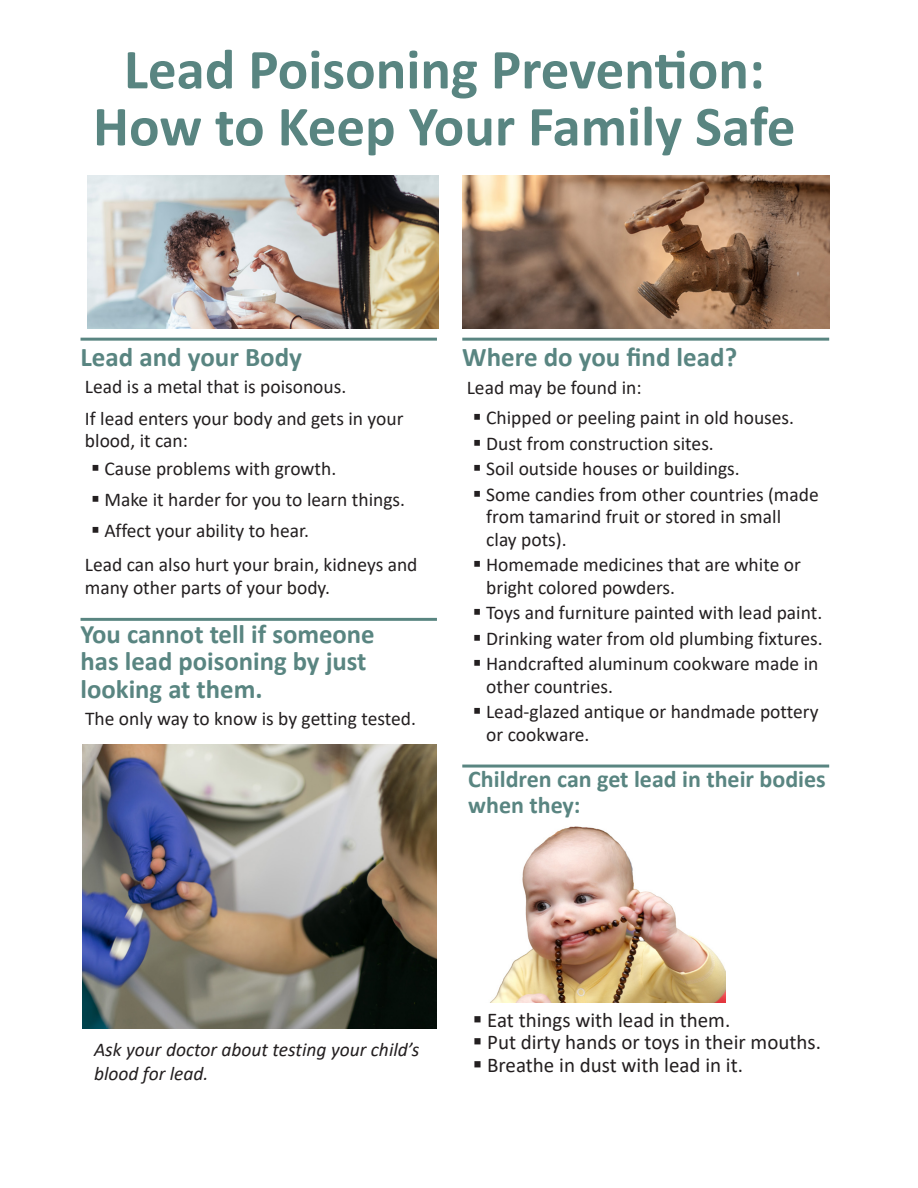
<style>
.page{position:relative;width:918px;height:1188px;background:#fff}
.page>*{position:absolute;margin:0;border:0;box-sizing:border-box;transform-origin:0 0}
.Headline{font:700 57px "Calibri";color:#598581}
.Subhead{font:700 27px "Calibri";color:#598581}
.Subhead-2{font:700 26.7px/27.6px "Calibri";color:#598581}
.Subhead-3{font:700 24px/25.5px "Calibri";color:#598581}
.t1{font:21px "Calibri";color:#231f20}
.t2{font:19.5px/22.5px "Calibri";color:#231f20}
.t3{font:italic 19.5px/23.4px "Calibri";color:#231f20}
</style>
<div class="page">
<hr style="left:81px;top:338px;width:356px;height:3px;background:#598581">
<hr style="left:81px;top:618px;width:356px;height:3px;background:#598581">
<hr style="left:462px;top:338px;width:367px;height:3px;background:#598581">
<hr style="left:462px;top:765px;width:367px;height:3px;background:#598581">
<img style="left:490px;top:826px;width:236px;height:177px">
<img style="left:462px;top:175px;width:367px;height:154px">
<img style="left:87px;top:175px;width:351px;height:154px">
<img style="left:82px;top:745px;width:355px;height:284px">
<p class="Headline" style="left:124px;top:29px;width:642px">Lead Poisoning Prevention:</p>
<p class="Headline" style="left:93px;top:86px;width:704px">How to Keep Your Family Safe</p>
<p class="Subhead" style="left:81px;top:338px;width:223px">Lead and your Body</p>
<p class="t2" style="left:85px;top:375px;width:263px">Lead is a metal that is poisonous.</p>
<p class="t2" style="left:85px;top:406px;width:320px">If lead enters your body and gets in your blood, it can:</p>
<p class="t2" style="left:104px;top:457px;width:233px">Cause problems with growth.</p>
<p class="t2" style="left:104px;top:488px;width:302px">Make it harder for you to learn things.</p>
<p class="t2" style="left:104px;top:518px;width:206px">Affect your ability to hear.</p>
<p class="t2" style="left:85px;top:553px;width:334px">Lead can also hurt your brain, kidneys and many other parts of your body.</p>
<p class="Subhead-2" style="left:81px;top:620px;width:296px">You cannot tell if someone has lead poisoning by just looking at them.</p>
<p class="t2" style="left:85px;top:707px;width:332px">The only way to know is by getting tested.</p>
<p class="Subhead" style="left:462px;top:338px;width:276px">Where do you find lead?</p>
<p class="t2" style="left:467px;top:376px;width:176px">Lead may be found in:</p>
<p class="t2" style="left:486px;top:406px;width:310px">Chipped or peeling paint in old houses.</p>
<p class="t2" style="left:486px;top:431px;width:229px">Dust from construction sites.</p>
<p class="t2" style="left:486px;top:457px;width:255px">Soil outside houses or buildings.</p>
<p class="t2" style="left:486px;top:482px;width:334px">Some candies from other countries (made from tamarind fruit or stored in small<br>clay pots).</p>
<p class="t2" style="left:486px;top:553px;width:316px">Homemade medicines that are white or bright colored powders.</p>
<p class="t2" style="left:486px;top:601px;width:338px">Toys and furniture painted with lead paint.</p>
<p class="t2" style="left:486px;top:626px;width:338px">Drinking water from old plumbing fixtures.</p>
<p class="t2" style="left:486px;top:652px;width:334px">Handcrafted aluminum cookware made in other countries.</p>
<p class="t2" style="left:486px;top:700px;width:334px">Lead-glazed antique or handmade pottery or cookware.</p>
<p class="Subhead-3" style="left:468px;top:766px;width:359px">Children can get lead in their bodies when they:</p>
<p class="t3" style="left:94px;top:1037px;width:327px">Ask your doctor about testing your child’s blood for lead.</p>
<p class="t1" style="left:487px;top:1005px;width:245px">Eat things with lead in them.</p>
<p class="t1" style="left:487px;top:1028px;width:335px">Put dirty hands or toys in their mouths.</p>
<p class="t1" style="left:487px;top:1050px;width:257px">Breathe in dust with lead in it.</p>
</div>
